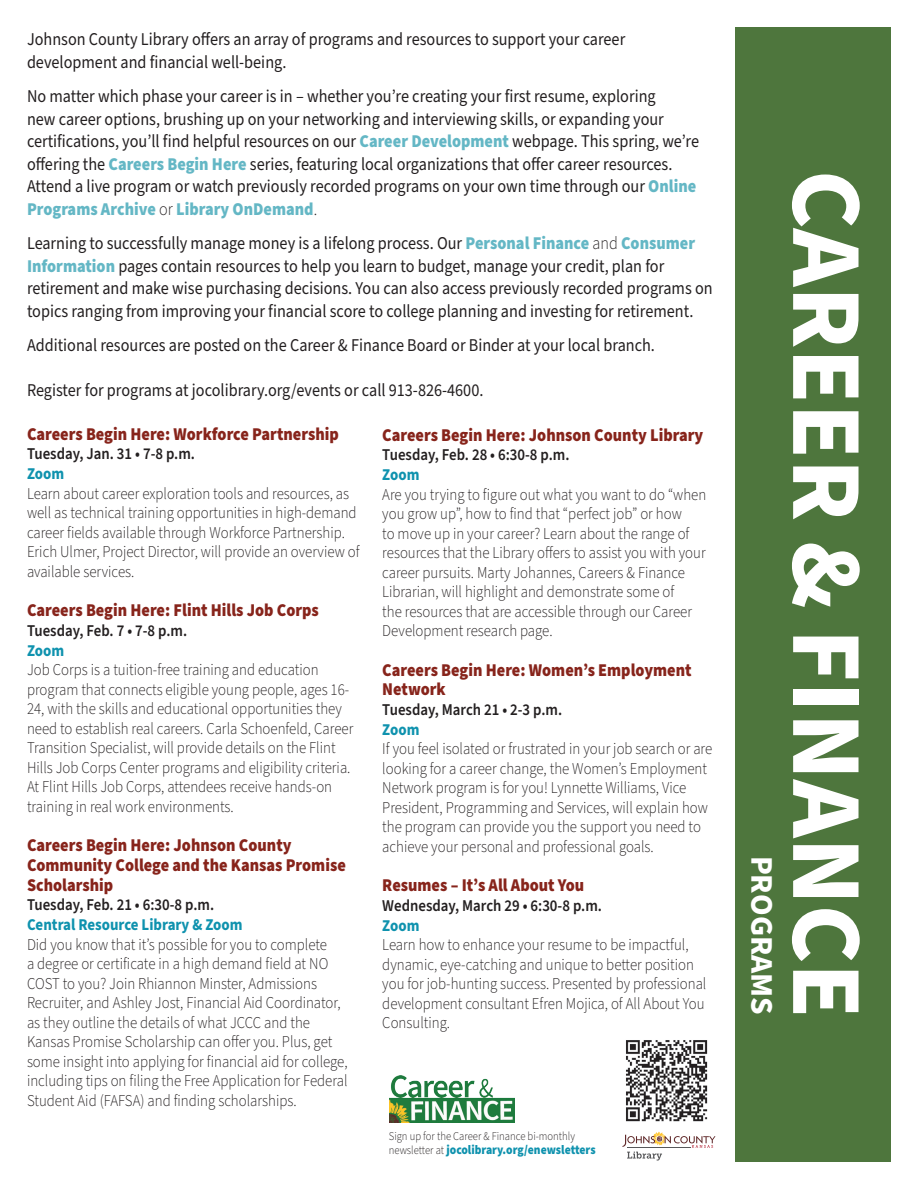
<style>
.page{position:relative;width:918px;height:1188px;background:#fff}
.page>*{position:absolute;margin:0;border:0;box-sizing:border-box;transform-origin:0 0}
.t1{font:700 100.5px "Source Sans Pro";color:#fff}
.t2{font:700 31.5px "Source Sans Pro";color:#fff}
.t3{font:18px/22.5px "Source Sans Pro";color:#231f20;scale:.9 1}
.t4{font:900 18px/19.8px "Source Sans Pro";color:#87241b;scale:.9 1}
.t5{font:300 16.5px/19.5px "Source Sans Pro";color:#231f20;scale:.9 1}
.t6{font:600 16.5px "Source Sans Pro";color:#231f20;scale:.9 1}
.t7{font:700 16.5px "Source Sans Pro";color:#0f92ae;scale:.9 1}
.t8{font:900 12.9px "Source Sans Pro";color:#0f92ae;scale:.9 1}
.t9{font:300 11.85px "Source Sans Pro";color:#231f20;scale:.9 1}
.s1{font-weight:900;color:#64b7c5}
.s2{font-weight:300}
.s3{font-weight:300;font-size:11.85px;color:#231f20}
</style>
<div class="page">
<div style="left:736px;top:27px;width:155px;height:1134px;background:#4e763d"></div>
<img style="left:390px;top:1076px;width:125px;height:46px">
<svg style="left:622px;top:1131px;width:94px;height:30px"></svg>
<img style="left:626px;top:1040px;width:82px;height:82px">
<p class="t3" style="left:27px;top:29px;width:666px">Johnson County Library offers an array of programs and resources to support your career development and financial well-being.</p>
<p class="t3" style="left:27px;top:86px;width:748px">No matter which phase your career is in – whether you’re creating your first resume, exploring<br>new career options, brushing up on your networking and interviewing skills, or expanding your certifications, you’ll find helpful resources on our <span class="s1">Career Development</span> webpage. This spring, we’re offering the <span class="s1">Careers Begin Here</span> series, featuring local organizations that offer career resources.<br>Attend a live program or watch previously recorded programs on your own time through our <span class="s1">Online Programs Archive</span> <span class="s2">or</span> <span class="s1">Library OnDemand</span><span class="s2">.</span></p>
<p class="t3" style="left:27px;top:233px;width:763px">Learning to successfully manage money is a lifelong process. Our <span class="s1">Personal Finance</span> <span class="s2">and</span> <span class="s1">Consumer Information</span> pages contain resources to help you learn to budget, manage your credit, plan for retirement and make wise purchasing decisions. You can also access previously recorded programs on topics ranging from improving your financial score to college planning and investing for retirement.</p>
<p class="t3" style="left:27px;top:335px;width:699px">Additional resources are posted on the Career &amp; Finance Board or Binder at your local branch.</p>
<p class="t3" style="left:27px;top:380px;width:509px">Register for programs at jocolibrary.org/events or call 913-826-4600.</p>
<p class="t4" style="left:27px;top:424px;width:348px">Careers Begin Here: Workforce Partnership</p>
<p class="t6" style="left:27px;top:443px;width:188px">Tuesday, Jan. 31 • 7-8 p.m.</p>
<p class="t7" style="left:27px;top:463px;width:43px">Zoom</p>
<p class="t5" style="left:27px;top:484px;width:371px">Learn about career exploration tools and resources, as well as technical training opportunities in high-demand career fields available through Workforce Partnership.<br>Erich Ulmer, Project Director, will provide an overview of available services.</p>
<p class="t4" style="left:27px;top:601px;width:326px">Careers Begin Here: Flint Hills Job Corps</p>
<p class="t6" style="left:27px;top:619px;width:180px">Tuesday, Feb. 7 • 7-8 p.m.</p>
<p class="t7" style="left:27px;top:639px;width:43px">Zoom</p>
<p class="t5" style="left:27px;top:660px;width:364px">Job Corps is a tuition-free training and education program that connects eligible young people, ages 16- 24, with the skills and educational opportunities they need to establish real careers. Carla Schoenfeld, Career Transition Specialist, will provide details on the Flint Hills Job Corps Center programs and eligibility criteria.<br>At Flint Hills Job Corps, attendees receive hands-on training in real work environments.</p>
<p class="t4" style="left:27px;top:835px;width:356px">Careers Begin Here: Johnson County<br>Community College and the Kansas Promise<br>Scholarship</p>
<p class="t6" style="left:27px;top:894px;width:210px">Tuesday, Feb. 21 • 6:30-8 p.m.</p>
<p class="t7" style="left:27px;top:913px;width:241px">Central Resource Library &amp; Zoom</p>
<p class="t5" style="left:27px;top:935px;width:358px">Did you know that it’s possible for you to complete<br>a degree or certificate in a high demand field at NO COST to you? Join Rhiannon Minster, Admissions Recruiter, and Ashley Jost, Financial Aid Coordinator, as they outline the details of what JCCC and the Kansas Promise Scholarship can offer you. Plus, get some insight into applying for financial aid for college, including tips on filing the Free Application for Federal Student Aid (FAFSA) and finding scholarships.</p>
<p class="t4" style="left:382px;top:425px;width:358px">Careers Begin Here: Johnson County Library</p>
<p class="t6" style="left:382px;top:444px;width:210px">Tuesday, Feb. 28 • 6:30-8 p.m.</p>
<p class="t7" style="left:382px;top:464px;width:43px">Zoom</p>
<p class="t5" style="left:382px;top:485px;width:361px">Are you trying to figure out what you want to do “when you grow up”, how to find that “perfect job” or how<br>to move up in your career? Learn about the range of resources that the Library offers to assist you with your career pursuits. Marty Johannes, Careers &amp; Finance Librarian, will highlight and demonstrate some of<br>the resources that are accessible through our Career Development research page.</p>
<p class="t4" style="left:382px;top:660px;width:345px">Careers Begin Here: Women’s Employment<br>Network</p>
<p class="t6" style="left:382px;top:699px;width:201px">Tuesday, March 21 • 2-3 p.m.</p>
<p class="t7" style="left:382px;top:718px;width:43px">Zoom</p>
<p class="t5" style="left:382px;top:740px;width:368px">If you feel isolated or frustrated in your job search or are looking for a career change, the Women’s Employment Network program is for you! Lynnette Williams, Vice President, Programming and Services, will explain how the program can provide you the support you need to achieve your personal and professional goals.</p>
<p class="t4" style="left:382px;top:876px;width:226px">Resumes – It’s All About You</p>
<p class="t6" style="left:382px;top:895px;width:246px">Wednesday, March 29 • 6:30-8 p.m.</p>
<p class="t7" style="left:382px;top:914px;width:43px">Zoom</p>
<p class="t5" style="left:382px;top:936px;width:362px">Learn how to enhance your resume to be impactful, dynamic, eye-catching and unique to better position you for job-hunting success. Presented by professional development consultant Efren Mojica, of All About You Consulting.</p>
<p class="t9" style="left:389px;top:1128px;width:208px">Sign up for the Career &amp; Finance bi-monthly</p>
<p class="t8" style="left:389px;top:1141px;width:231px"><span class="s3">newsletter at</span> jocolibrary.org/enewsletters</p>
<p class="t2" style="left:784px;top:856px;width:160px;rotate:90deg">PROGRAMS</p>
<p class="t1" style="left:895px;top:170px;width:850px;rotate:90deg">CAREER &amp; FINANCE</p>
</div>
